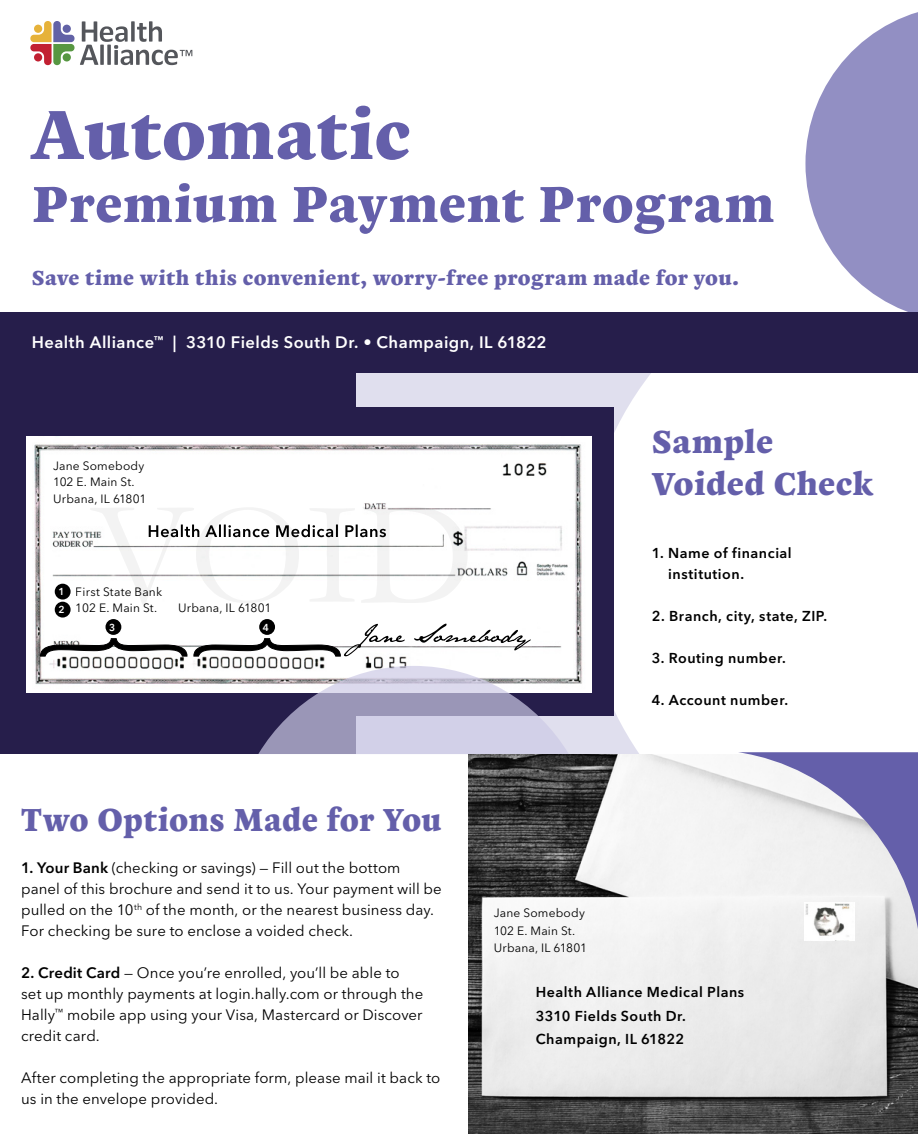
<style>
.page{position:relative;width:918px;height:1134px;background:#fff}
.page>*{position:absolute;margin:0;border:0;box-sizing:border-box;transform-origin:0 0}
.t1{font:700 72px "Zenon";letter-spacing:.005em;color:#645faa}
.t2{font:700 52.5px "Zenon";letter-spacing:.01em;color:#645faa}
.t3{font:700 33px "Zenon";letter-spacing:.01em;color:#645faa;scale:.95 1}
.t4{font:700 33px/42px "Zenon";letter-spacing:.01em;color:#645faa}
.t5{font:700 21px "Zenon";letter-spacing:.015em;color:#645faa}
.t6{font:600 16.5px "Avenir Next LT Pro";letter-spacing:.03em;color:#fff}
.t7{font:15px/21px "Avenir Next LT Pro";letter-spacing:.005em;color:#000}
.t8{font:600 14.25px/23.9px "Avenir Next LT Pro";letter-spacing:.035em;color:#000}
.t9{font:12px/16.5px "Avenir Next LT Pro";letter-spacing:.015em;color:#000}
.t10{font:600 10.05px/18px "Avenir Next LT Pro";color:#fff}
.s1{font-weight:600}
</style>
<div class="page">
<svg style="left:805px;top:12px;width:113px;height:300px"></svg>
<div style="left:0;top:312px;width:918px;height:61px;background:#261e4b"></div>
<svg style="left:355px;top:373px;width:296px;height:381px;fill:#e1e0ee"></svg>
<div style="left:0;top:372px;width:355px;height:382px;background:#261e4b"></div>
<div style="left:0;top:407px;width:613px;height:309px;background:#261e4b"></div>
<img style="left:27px;top:437px;width:564px;height:255px">
<svg style="left:90px;top:507px;width:378px;height:98px;background:#f2f2f2"></svg>
<svg style="left:40px;top:638px;width:147px;height:19px;background:#a8a7a7"></svg>
<svg style="left:194px;top:624px;width:337px;height:33px;background:#d7d7d7"></svg>
<div style="left:55px;top:584px;width:16px;height:16px;background:#000;border-radius:50%"></div>
<div style="left:55px;top:602px;width:16px;height:16px;background:#000;border-radius:50%"></div>
<div style="left:106px;top:619px;width:15px;height:16px;background:#000;border-radius:50%"></div>
<div style="left:259px;top:619px;width:16px;height:16px;background:#000;border-radius:50%"></div>
<svg style="left:258px;top:666px;width:311px;height:88px;background:#b5b2ca"></svg>
<img style="left:468px;top:754px;width:450px;height:380px">
<svg style="left:738px;top:752px;width:180px;height:189px"></svg>
<svg style="left:30px;top:21px;width:162px;height:44px"></svg>
<h1 class="t1" style="left:32px;top:80px;width:380px">Automatic</h1>
<h2 class="t2" style="left:32px;top:164px;width:744px">Premium Payment Program</h2>
<h3 class="t5" style="left:32px;top:262px;width:709px">Save time with this convenient, worry-free program made for you.</h3>
<p class="t6" style="left:32px;top:332px;width:516px">Health Alliance<sup>™</sup> | 3310 Fields South Dr. • Champaign, IL 61822</p>
<p class="t9" style="left:53px;top:457px;width:95px">Jane Somebody<br>102 E. Main St.<br>Urbana, IL 61801</p>
<p class="t10" style="left:58px;top:583px;width:8px">1<br>2</p>
<p class="t9" style="left:76px;top:583px;width:88px">First State Bank<br>102 E. Main St.</p>
<p class="t9" style="left:178px;top:600px;width:95px">Urbana, IL 61801</p>
<p class="t10" style="left:109px;top:618px;width:8px">3</p>
<p class="t10" style="left:263px;top:618px;width:8px">4</p>
<h3 class="t4" style="left:652px;top:419px;width:223px">Sample<br>Voided Check</h3>
<p class="t8" style="left:668px;top:542px;width:125px;line-height:21px;text-indent:-16px">1. Name of financial institution.</p>
<p class="t8" style="left:652px;top:604px;width:177px">2. Branch, city, state, ZIP.</p>
<p class="t8" style="left:652px;top:646px;width:136px">3. Routing number.</p>
<p class="t8" style="left:652px;top:688px;width:138px">4. Account number.</p>
<h3 class="t3" style="left:21px;top:795px;width:444px">Two Options Made for You</h3>
<p class="t7" style="left:21px;top:857px;width:422px"><span class="s1">1. Your Bank</span> (checking or savings) — Fill out the bottom panel of this brochure and send it to us. Your payment will be pulled on the 10<sup>th</sup> of the month, or the nearest business day.<br>For checking be sure to enclose a voided check.</p>
<p class="t7" style="left:21px;top:962px;width:404px"><span class="s1">2. Credit Card</span> — Once you’re enrolled, you’ll be able to set up monthly payments at login.hally.com or through the Hally<sup>™</sup> mobile app using your Visa, Mastercard or Discover credit card.</p>
<p class="t7" style="left:21px;top:1067px;width:421px">After completing the appropriate form, please mail it back to us in the envelope provided.</p>
<p class="t9" style="left:494px;top:905px;width:95px;line-height:17.2px">Jane Somebody<br>102 E. Main St.<br>Urbana, IL 61801</p>
<p class="t8" style="left:536px;top:980px;width:210px">Health Alliance Medical Plans<br>3310 Fields South Dr.<br>Champaign, IL 61822</p>
</div>
